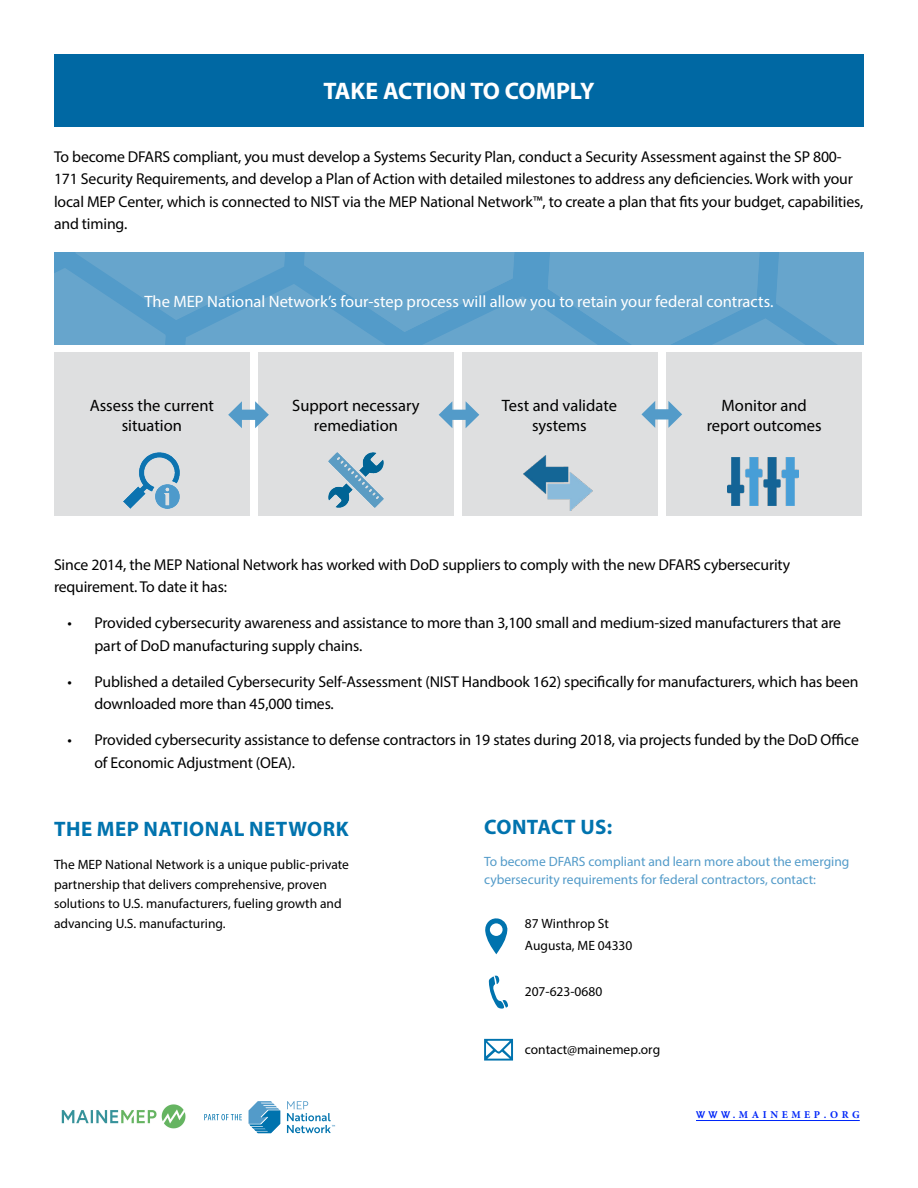
<style>
.page{position:relative;width:918px;height:1188px;background:#fff}
.page>*{position:absolute;margin:0;border:0;box-sizing:border-box;transform-origin:0 0}
._3__Header{font:700 24px "Myriad Pro";color:#fff}
._3__Header-2{font:700 21px "Myriad Pro";letter-spacing:.02em;color:#0073ae}
._3__Header-3{font:16.5px/19.8px "Myriad Pro";color:#000;text-align:center}
._3__Header-4{font:16.5px "Myriad Pro";color:#fff}
._3__Header-5{font:15.75px/22.5px "Myriad Pro";letter-spacing:-.01em;color:#000}
._3__Header-6{font:13.5px/19.5px "Myriad Pro";color:#000}
._3__Header-7{font:13.5px/18px "Myriad Pro";color:#539bc9}
.t1{font:700 10.5px "Minion Pro";letter-spacing:.34em;color:#0026f8}
.s1{font-family:"Scala Sans OT"}
</style>
<div class="page">
<svg style="left:54px;top:252px;width:810px;height:93px;background:#62a2cb"></svg>
<div style="left:54px;top:54px;width:810px;height:72px;background:#0068a3"></div>
<div style="left:54px;top:352px;width:196px;height:164px;background:#dedfe0"></div>
<div style="left:462px;top:352px;width:196px;height:164px;background:#dedfe0"></div>
<div style="left:258px;top:352px;width:196px;height:164px;background:#dedfe0"></div>
<div style="left:666px;top:352px;width:196px;height:164px;background:#dedfe0"></div>
<svg style="left:228px;top:401px;width:41px;height:27px"></svg>
<img style="left:329px;top:452px;width:54px;height:55px">
<img style="left:523px;top:455px;width:70px;height:55px">
<img style="left:124px;top:452px;width:56px;height:57px">
<img style="left:727px;top:458px;width:71px;height:47px">
<svg style="left:439px;top:401px;width:40px;height:27px"></svg>
<svg style="left:641px;top:401px;width:41px;height:27px"></svg>
<svg style="left:485px;top:918px;width:23px;height:36px"></svg>
<svg style="left:489px;top:975px;width:19px;height:34px"></svg>
<svg style="left:484px;top:1039px;width:29px;height:22px"></svg>
<svg style="left:204px;top:1114px;width:38px;height:6px"></svg>
<svg style="left:249px;top:1101px;width:31px;height:32px"></svg>
<svg style="left:287px;top:1101px;width:48px;height:32px"></svg>
<img style="left:61px;top:1104px;width:125px;height:25px">
<hr style="left:696px;top:1120px;width:164px;height:1px;background:#0026f8">
<p class="_3__Header" style="left:323px;top:75px;width:273px">TAKE ACTION TO COMPLY</p>
<p class="_3__Header-5" style="left:54px;top:145px;width:811px">To become DFARS compliant, you must develop a Systems Security Plan, conduct a Security Assessment against the SP 800- 171 Security Requirements, and develop a Plan of Action with detailed milestones to address any deficiencies. Work with your local MEP Center, which is connected to NIST via the MEP National Network™, to create a plan that fits your budget, capabilities, and timing.</p>
<p class="_3__Header-4" style="left:145px;top:291px;width:630px">The MEP National Network’s four-step process will allow you to retain your federal contracts.</p>
<p class="_3__Header-3" style="left:90px;top:395px;width:126px">Assess the current situation</p>
<p class="_3__Header-3" style="left:292px;top:395px;width:129px">Support necessary remediation</p>
<p class="_3__Header-3" style="left:502px;top:395px;width:117px">Test and validate systems</p>
<p class="_3__Header-3" style="left:707px;top:395px;width:117px">Monitor and report outcomes</p>
<p class="_3__Header-5" style="left:54px;top:553px;width:738px">Since 2014, the MEP National Network has worked with DoD suppliers to comply with the new DFARS cybersecurity requirement. To date it has:</p>
<p class="_3__Header-5" style="left:94px;top:611px;width:748px;text-indent:-27px">• Provided cybersecurity awareness and assistance to more than 3,100 small and medium-sized manufacturers that are part of DoD manufacturing supply chains.</p>
<p class="_3__Header-5" style="left:94px;top:670px;width:766px;text-indent:-27px">• Published a detailed Cybersecurity Self-Assessment (NIST Handbook 162) specifically for manufacturers, which has been downloaded more than 45,000 times.</p>
<p class="_3__Header-5" style="left:94px;top:728px;width:766px;text-indent:-27px">• Provided cybersecurity assistance to defense contractors in 19 states during 2018, via projects funded by the DoD Office of Economic Adjustment (OEA).</p>
<p class="_3__Header-2" style="left:54px;top:816px;width:296px">THE MEP NATIONAL NETWORK</p>
<p class="_3__Header-6" style="left:54px;top:855px;width:297px">The MEP National Network is a unique public-private partnership that delivers comprehensive, proven solutions to U.S. manufacturers, fueling growth and advancing U.S. manufacturing.</p>
<p class="_3__Header-2" style="left:484px;top:813px;width:129px">CONTACT US:</p>
<p class="_3__Header-7" style="left:484px;top:852px;width:367px">To become DFARS compliant and learn more about the emerging cybersecurity requirements for federal contractors, contact:</p>
<p class="_3__Header-6" style="left:525px;top:912px;width:109px;line-height:22.5px">87 Winthrop St<br>Augusta, ME 04330</p>
<p class="_3__Header-6" style="left:525px;top:982px;width:79px">207-623-0680</p>
<p class="_3__Header-6" style="left:525px;top:1039px;width:137px">contact@mainemep.org</p>
<p class="t1" style="left:696px;top:1108px;width:165px"><span class="s1">WWW</span>.MAINEMEP.ORG</p>
</div>
